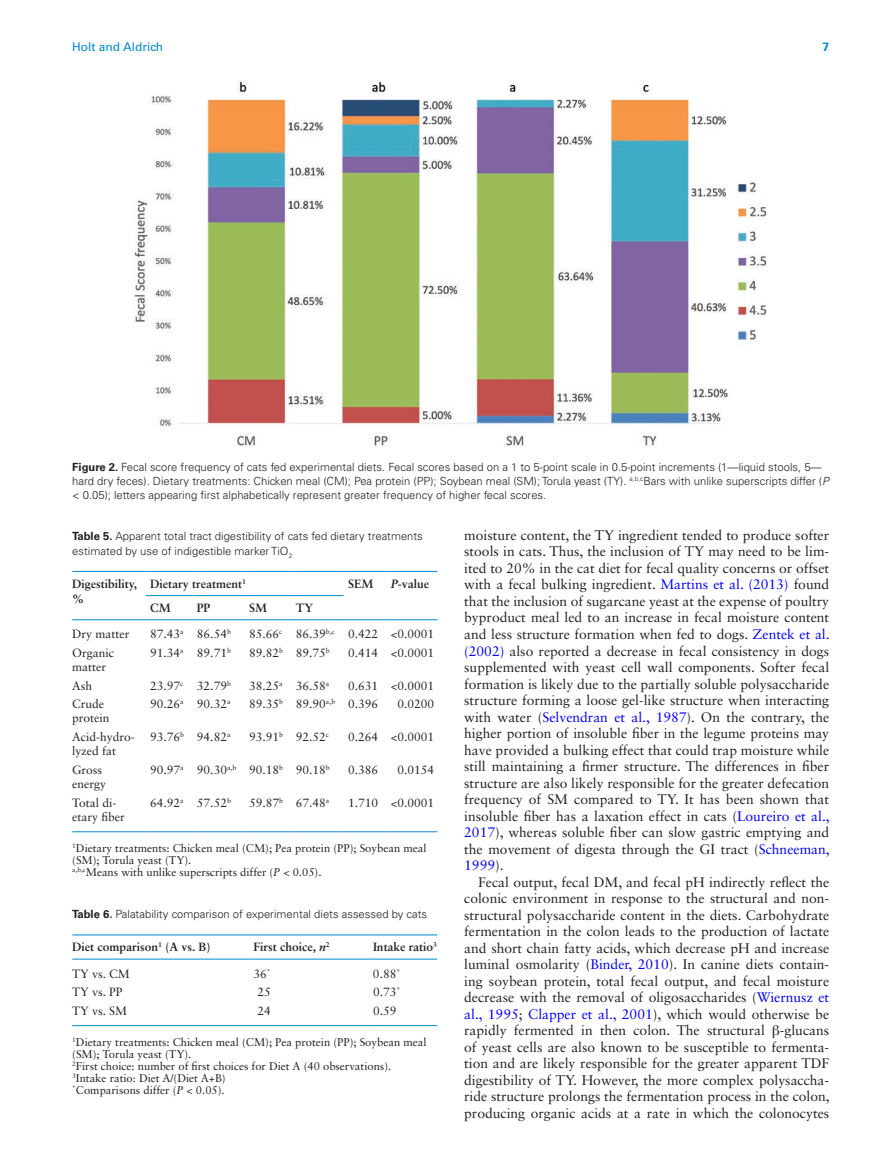
<style>
.page{position:relative;width:893px;height:1174px;background:#fff}
.page>*{position:absolute;margin:0;border:0;box-sizing:border-box;transform-origin:0 0}
.t1{font:13.8px/16.5px "Sabon LT Std";color:#231f20;text-align:justify}
.t2{font:12px/14.2px "Sabon LT Std";color:#231f20}
.t3{font:700 12px/15px "Sabon LT Std";color:#231f20}
.t4{font:12px "Univers LT Std";color:#0089cf}
.t5{font:700 12px "Univers LT Std";color:#0089cf}
.t6{font:300 11.25px/14.2px "Univers LT Std";color:#231f20}
.t7{font:11.25px/12px "Sabon LT Std";color:#231f20}
.s1{font-weight:700}
.s2{font-style:italic}
.s3{color:#00f}
.s4{font-family:"Gandhari Unicode"}
</style>
<div class="page">
<img style="left:134px;top:81px;width:633px;height:365px">
<hr style="left:72px;top:571px;width:74px;height:1px;background:#0089cf">
<hr style="left:72px;top:619px;width:74px;height:1px;background:#0089cf">
<hr style="left:146px;top:571px;width:46px;height:1px;background:#0089cf">
<hr style="left:192px;top:571px;width:53px;height:1px;background:#0089cf">
<hr style="left:245px;top:571px;width:46px;height:1px;background:#0089cf">
<hr style="left:291px;top:571px;width:53px;height:1px;background:#0089cf">
<hr style="left:344px;top:571px;width:42px;height:1px;background:#0089cf">
<hr style="left:344px;top:619px;width:42px;height:1px;background:#0089cf">
<hr style="left:386px;top:571px;width:51px;height:1px;background:#0089cf">
<hr style="left:386px;top:619px;width:51px;height:1px;background:#0089cf">
<hr style="left:146px;top:595px;width:46px;height:1px;background:#0089cf">
<hr style="left:146px;top:619px;width:46px;height:1px;background:#0089cf">
<hr style="left:192px;top:595px;width:53px;height:1px;background:#0089cf">
<hr style="left:192px;top:619px;width:53px;height:1px;background:#0089cf">
<hr style="left:245px;top:595px;width:46px;height:1px;background:#0089cf">
<hr style="left:245px;top:619px;width:46px;height:1px;background:#0089cf">
<hr style="left:291px;top:595px;width:53px;height:1px;background:#0089cf">
<hr style="left:291px;top:619px;width:53px;height:1px;background:#0089cf">
<hr style="left:72px;top:831px;width:74px;height:1px;background:#0089cf">
<hr style="left:146px;top:831px;width:46px;height:1px;background:#0089cf">
<hr style="left:192px;top:831px;width:53px;height:1px;background:#0089cf">
<hr style="left:245px;top:831px;width:46px;height:1px;background:#0089cf">
<hr style="left:291px;top:831px;width:53px;height:1px;background:#0089cf">
<hr style="left:344px;top:831px;width:42px;height:1px;background:#0089cf">
<hr style="left:386px;top:831px;width:51px;height:1px;background:#0089cf">
<hr style="left:72px;top:934px;width:177px;height:1px;background:#0089cf">
<hr style="left:72px;top:958px;width:177px;height:1px;background:#0089cf">
<hr style="left:249px;top:934px;width:119px;height:1px;background:#0089cf">
<hr style="left:249px;top:958px;width:119px;height:1px;background:#0089cf">
<hr style="left:368px;top:934px;width:69px;height:1px;background:#0089cf">
<hr style="left:368px;top:958px;width:69px;height:1px;background:#0089cf">
<hr style="left:72px;top:1025px;width:177px;height:1px;background:#0089cf">
<hr style="left:249px;top:1025px;width:119px;height:1px;background:#0089cf">
<hr style="left:368px;top:1025px;width:69px;height:1px;background:#0089cf">
<p class="t4" style="left:72px;top:40px;width:92px">Holt and Aldrich</p>
<p class="t5" style="left:822px;top:40px;width:8px">7</p>
<p class="t6" style="left:72px;top:460px;width:758px"><span class="s1">Figure 2.</span> Fecal score frequency of cats fed experimental diets. Fecal scores based on a 1 to 5-point scale in 0.5-point increments (1—liquid stools, 5— hard dry feces). Dietary treatments: Chicken meal (CM); Pea protein (PP); Soybean meal (SM); Torula yeast (TY). <sup>a,b,c</sup>Bars with unlike superscripts differ (<span class="s2">P </span>&lt; 0.05); letters appearing first alphabetically represent greater frequency of higher fecal scores.</p>
<p class="t6" style="left:72px;top:529px;width:352px"><span class="s1">Table 5.</span> Apparent total tract digestibility of cats fed dietary treatments estimated by use of indigestible marker TiO<sub>2</sub></p>
<p class="t3" style="left:72px;top:576px;width:66px">Digestibility, %</p>
<p class="t3" style="left:150px;top:576px;width:97px">Dietary treatment<sup>1</sup></p>
<p class="t3" style="left:348px;top:576px;width:27px">SEM</p>
<p class="t3" style="left:391px;top:576px;width:40px"><span class="s2">P</span>-value</p>
<p class="t3" style="left:150px;top:600px;width:22px">CM</p>
<p class="t3" style="left:197px;top:600px;width:15px">PP</p>
<p class="t3" style="left:249px;top:600px;width:19px">SM</p>
<p class="t3" style="left:296px;top:600px;width:19px">TY</p>
<p class="t2" style="left:72px;top:627px;width:59px">Dry matter</p>
<p class="t2" style="left:150px;top:627px;width:82px">87.43<sup>a</sup> 86.54<sup>b</sup></p>
<p class="t2" style="left:249px;top:627px;width:187px">85.66<sup>c</sup> 86.39<sup>b,c</sup> 0.422 &lt;0.0001</p>
<p class="t2" style="left:72px;top:645px;width:43px">Organic matter</p>
<p class="t2" style="left:150px;top:645px;width:82px">91.34<sup>a</sup> 89.71<sup>b</sup></p>
<p class="t2" style="left:249px;top:645px;width:82px">89.82<sup>b</sup> 89.75<sup>b</sup></p>
<p class="t2" style="left:348px;top:645px;width:88px">0.414 &lt;0.0001</p>
<p class="t2" style="left:72px;top:678px;width:21px">Ash</p>
<p class="t2" style="left:150px;top:678px;width:82px">23.97<sup>c</sup> 32.79<sup>b</sup></p>
<p class="t2" style="left:249px;top:678px;width:82px">38.25<sup>a</sup> 36.58<sup>a</sup></p>
<p class="t2" style="left:348px;top:678px;width:88px">0.631 &lt;0.0001</p>
<p class="t2" style="left:72px;top:697px;width:39px">Crude protein</p>
<p class="t2" style="left:150px;top:697px;width:82px">90.26<sup>a</sup> 90.32<sup>a</sup></p>
<p class="t2" style="left:249px;top:697px;width:130px">89.35<sup>b</sup> 89.90<sup>a,b</sup> 0.396</p>
<p class="t2" style="left:398px;top:697px;width:38px">0.0200</p>
<p class="t2" style="left:72px;top:729px;width:64px">Acid-hydro&shy;lyzed fat</p>
<p class="t2" style="left:150px;top:729px;width:82px">93.76<sup>b</sup> 94.82<sup>a</sup></p>
<p class="t2" style="left:249px;top:729px;width:81px">93.91<sup>b</sup> 92.52<sup>c</sup></p>
<p class="t2" style="left:348px;top:729px;width:88px">0.264 &lt;0.0001</p>
<p class="t2" style="left:72px;top:762px;width:35px">Gross energy</p>
<p class="t2" style="left:150px;top:762px;width:181px">90.97<sup>a</sup> 90.30<sup>a,b</sup> 90.18<sup>b</sup> 90.18<sup>b</sup></p>
<p class="t2" style="left:348px;top:762px;width:32px">0.386</p>
<p class="t2" style="left:398px;top:762px;width:38px">0.0154</p>
<p class="t2" style="left:72px;top:795px;width:54px">Total di&shy;etary fiber</p>
<p class="t2" style="left:150px;top:795px;width:82px">64.92<sup>a</sup> 57.52<sup>b</sup></p>
<p class="t2" style="left:249px;top:795px;width:82px">59.87<sup>b</sup> 67.48<sup>a</sup></p>
<p class="t2" style="left:348px;top:795px;width:88px">1.710 &lt;0.0001</p>
<p class="t7" style="left:72px;top:841px;width:356px"><sup>1</sup>Dietary treatments: Chicken meal (CM); Pea protein (PP); Soybean meal (SM); Torula yeast (TY).<br><sup>a,b,c</sup>Means with unlike superscripts differ (<span class="s2">P</span> &lt; 0.05).</p>
<p class="t6" style="left:72px;top:907px;width:356px"><span class="s1">Table 6.</span> Palatability comparison of experimental diets assessed by cats</p>
<p class="t3" style="left:72px;top:939px;width:140px">Diet comparison<sup>1</sup> (A vs. B)</p>
<p class="t3" style="left:254px;top:939px;width:78px">First choice, <span class="s2">n</span><sup>2</sup></p>
<p class="t3" style="left:373px;top:939px;width:65px">Intake ratio<sup>3</sup></p>
<p class="t2" style="left:72px;top:966px;width:59px">TY vs. CM</p>
<p class="t2" style="left:254px;top:966px;width:19px">36<sup>*</sup></p>
<p class="t2" style="left:373px;top:966px;width:29px">0.88<sup>*</sup></p>
<p class="t2" style="left:72px;top:984px;width:52px">TY vs. PP</p>
<p class="t2" style="left:257px;top:984px;width:15px">25</p>
<p class="t2" style="left:373px;top:984px;width:29px">0.73<sup>*</sup></p>
<p class="t2" style="left:72px;top:1003px;width:56px">TY vs. SM</p>
<p class="t2" style="left:257px;top:1003px;width:15px">24</p>
<p class="t2" style="left:373px;top:1003px;width:25px">0.59</p>
<p class="t7" style="left:72px;top:1035px;width:356px"><sup>1</sup>Dietary treatments: Chicken meal (CM); Pea protein (PP); Soybean meal (SM); Torula yeast (TY).<br><sup>2</sup>First choice: number of first choices for Diet A (40 observations).<br><sup>3</sup>Intake ratio: Diet A/(Diet A+B)<br><sup>*</sup>Comparisons differ (<span class="s2">P</span> &lt; 0.05).</p>
<p class="t1" style="left:464px;top:527px;width:367px">moisture content, the TY ingredient tended to produce softer stools in cats. Thus, the inclusion of TY may need to be lim&shy;ited to 20% in the cat diet for fecal quality concerns or offset with a fecal bulking ingredient. <span class="s3">Martins et al. (2013)</span> found that the inclusion of sugarcane yeast at the expense of poultry byproduct meal led to an increase in fecal moisture content and less structure formation when fed to dogs. <span class="s3">Zentek et al. (2002)</span> also reported a decrease in fecal consistency in dogs supplemented with yeast cell wall components. Softer fecal formation is likely due to the partially soluble polysaccharide structure forming a loose gel-like structure when interacting with water (<span class="s3">Selvendran et al., 1987</span>). On the contrary, the higher portion of insoluble fiber in the legume proteins may have provided a bulking effect that could trap moisture while still maintaining a firmer structure. The differences in fiber structure are also likely responsible for the greater defecation frequency of SM compared to TY. It has been shown that insoluble fiber has a laxation effect in cats (<span class="s3">Loureiro et al., 2017</span>), whereas soluble fiber can slow gastric emptying and the movement of digesta through the GI tract (<span class="s3">Schneeman, 1999</span>).</p>
<p class="t1" style="left:464px;top:873px;width:367px;text-indent:14px">Fecal output, fecal DM, and fecal pH indirectly reflect the colonic environment in response to the structural and non&shy;structural polysaccharide content in the diets. Carbohydrate fermentation in the colon leads to the production of lactate and short chain fatty acids, which decrease pH and increase luminal osmolarity (<span class="s3">Binder, 2010</span>). In canine diets contain&shy;ing soybean protein, total fecal output, and fecal moisture decrease with the removal of oligosaccharides (<span class="s3">Wiernusz et al., 1995</span>; <span class="s3">Clapper et al., 2001</span>), which would otherwise be rapidly fermented in then colon. The structural <span class="s4">β</span>-glucans of yeast cells are also known to be susceptible to fermenta&shy;tion and are likely responsible for the greater apparent TDF digestibility of TY. However, the more complex polysaccha&shy;ride structure prolongs the fermentation process in the colon, producing organic acids at a rate in which the colonocytes</p>
</div>
